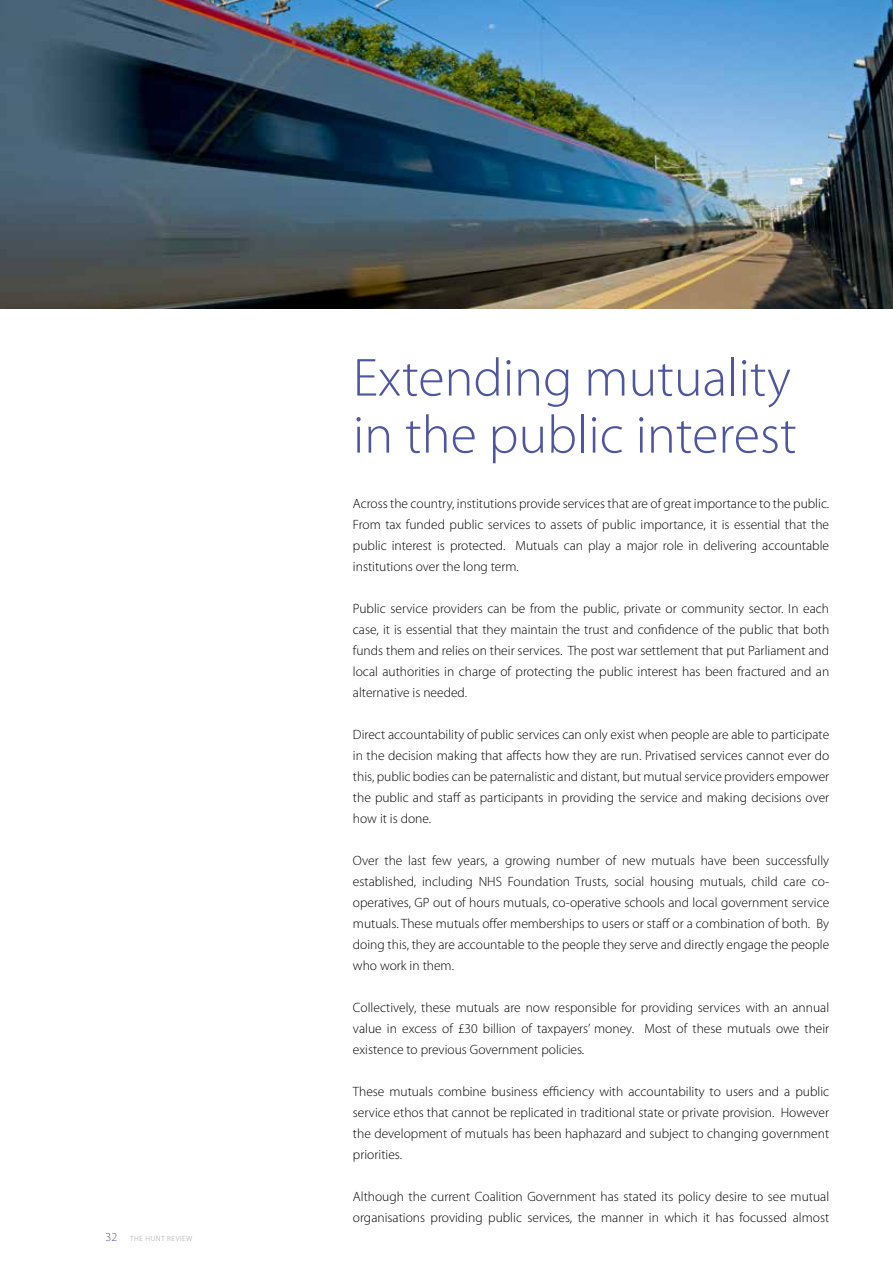
<style>
.page{position:relative;width:893px;height:1263px;background:#fff}
.page>*{position:absolute;margin:0;border:0;box-sizing:border-box;transform-origin:0 0}
.t1{font:300 54px/57px "Myriad Pro";color:#4e55a1}
.t2{font:300 13.5px/21px "Myriad Pro";color:#000;text-align:justify}
.t3{font:300 7.5px "Myriad Pro";letter-spacing:.07em;color:#9d9d9c}
.s1{font-size:12px;color:#4e55a1}
</style>
<div class="page">
<img style="left:0;top:0;width:893px;height:308px">
<p class="t3" style="left:105px;top:1233px;width:88px"><span class="s1">32</span> THE HUNT REVIEW</p>
<h1 class="t1" style="left:353px;top:349px;width:445px">Extending mutuality in the public interest</h1>
<p class="t2" style="left:353px;top:492px;width:478px">Across the country, institutions provide services that are of great importance to the public.<br>From tax funded public services to assets of public importance, it is essential that the public interest is protected. Mutuals can play a major role in delivering accountable institutions over the long term.</p>
<p class="t2" style="left:353px;top:597px;width:478px">Public service providers can be from the public, private or community sector. In each case, it is essential that they maintain the trust and confidence of the public that both funds them and relies on their services. The post war settlement that put Parliament and local authorities in charge of protecting the public interest has been fractured and an alternative is needed.</p>
<p class="t2" style="left:353px;top:724px;width:478px">Direct accountability of public services can only exist when people are able to participate in the decision making that affects how they are run. Privatised services cannot ever do this, public bodies can be paternalistic and distant, but mutual service providers empower the public and staff as participants in providing the service and making decisions over how it is done.</p>
<p class="t2" style="left:353px;top:850px;width:478px">Over the last few years, a growing number of new mutuals have been successfully established, including NHS Foundation Trusts, social housing mutuals, child care co&shy;operatives, GP out of hours mutuals, co-operative schools and local government service mutuals. These mutuals offer memberships to users or staff or a combination of both. By doing this, they are accountable to the people they serve and directly engage the people who work in them.</p>
<p class="t2" style="left:353px;top:997px;width:478px">Collectively, these mutuals are now responsible for providing services with an annual value in excess of £30 billion of taxpayers’ money. Most of these mutuals owe their existence to previous Government policies.</p>
<p class="t2" style="left:353px;top:1081px;width:478px">These mutuals combine business efficiency with accountability to users and a public service ethos that cannot be replicated in traditional state or private provision. However the development of mutuals has been haphazard and subject to changing government priorities.</p>
<p class="t2" style="left:353px;top:1186px;width:478px">Although the current Coalition Government has stated its policy desire to see mutual organisations providing public services, the manner in which it has focussed almost</p>
</div>
